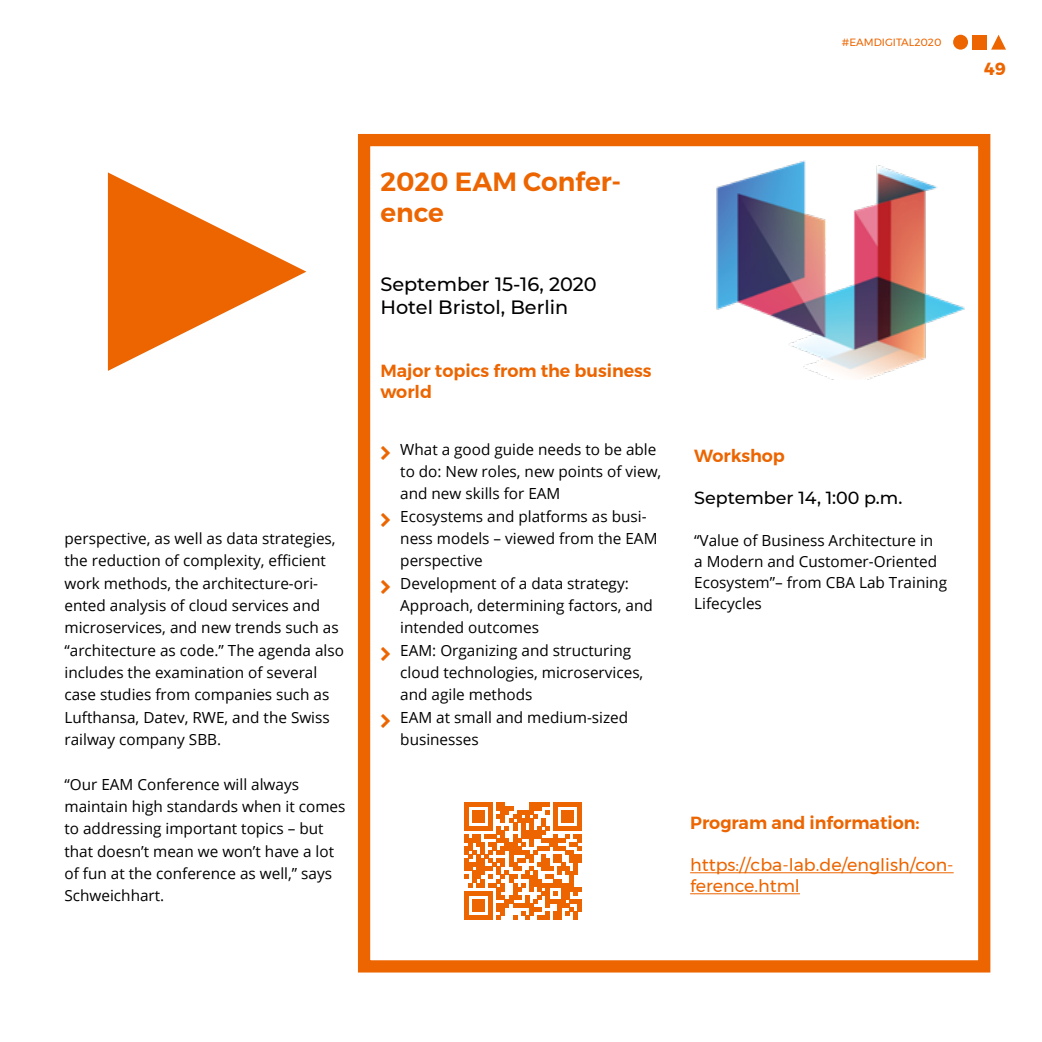
<style>
.page{position:relative;width:1042px;height:1042px;background:#fff}
.page>*{position:absolute;margin:0;border:0;box-sizing:border-box;transform-origin:0 0}
.t1{font:600 26.25px/31.5px "Montserrat";color:#ec6500}
.t2{font:500 19.25px/23.1px "Montserrat";color:#000}
.t3{font:600 17.5px/21px "Montserrat";color:#ec6500}
.t4{font:17.5px/21px "Montserrat";color:#ec6500}
.t5{font:500 17.5px "Montserrat";color:#000}
.t6{font:700 17.5px "Montserrat";color:#ec6500}
.t7{font:15.4px/22.4px "Open Sans";color:#000}
.t8{font:10.5px "Montserrat";color:#ec6500}
</style>
<div class="page">
<div style="left:953px;top:35px;width:15px;height:15px;background:#ec6500;border-radius:50%"></div>
<div style="left:972px;top:35px;width:15px;height:15px;background:#ec6500"></div>
<svg style="left:991px;top:35px;width:15px;height:15px"></svg>
<div style="left:358px;top:134px;width:632px;height:838px;border:12px solid #ec6500"></div>
<img style="left:694px;top:136px;width:281px;height:243px">
<hr style="left:690px;top:872px;width:263px;height:1px;background:#ec6500">
<hr style="left:690px;top:893px;width:110px;height:1px;background:#ec6500">
<svg style="left:108px;top:172px;width:198px;height:199px"></svg>
<svg style="left:465px;top:802px;width:116px;height:117px"></svg>
<hr style="left:577px;top:899px;width:4px;height:12px;background:#ec6500">
<p class="t8" style="left:856px;top:34px;width:87px">WORKSTREAMS</p>
<p class="t8" style="left:842px;top:34px;width:101px">#EAMDIGI AL2020</p>
<p class="t6" style="left:984px;top:55px;width:23px">49</p>
<p class="t7" style="left:64px;top:527px;width:281px">perspective, as well as data strategies, the reduction of complexity, efficient work methods, the architecture-ori&shy;ented analysis of cloud services and microservices, and new trends such as “architecture as code.” The agenda also includes the examination of several case studies from companies such as Lufthansa, Datev, RWE, and the Swiss railway company SBB.</p>
<p class="t7" style="left:64px;top:772px;width:282px">“Our EAM Conference will always maintain high standards when it comes to addressing important topics – but that doesn’t mean we won’t have a lot of fun at the conference as well,” says<br>Schweichhart.</p>
<h1 class="t1" style="left:380px;top:166px;width:242px">2020 EAM Confer&shy;ence</h1>
<p class="t2" style="left:380px;top:272px;width:218px">September 15-16, 2020<br>Hotel Bristol, Berlin</p>
<p class="t3" style="left:380px;top:361px;width:273px">Major topics from the business world</p>
<p class="t7" style="left:400px;top:437px;width:263px">What a good guide needs to be able to do: New roles, new points of view, and new skills for EAM<br>Ecosystems and platforms as busi&shy;ness models – viewed from the EAM perspective<br>Development of a data strategy:<br>Approach, determining factors, and intended outcomes<br>EAM: Organizing and structuring cloud technologies, microservices, and agile methods<br>EAM at small and medium-sized businesses</p>
<p class="t3" style="left:694px;top:445px;width:92px">Workshop</p>
<p class="t5" style="left:694px;top:486px;width:210px">September 14, 1:00 p.m.</p>
<p class="t7" style="left:694px;top:530px;width:254px;line-height:21px">“Value of Business Architecture in<br>a Modern and Customer-Oriented<br>Ecosystem”– from CBA Lab Training<br>Lifecycles</p>
<p class="t3" style="left:690px;top:813px;width:231px">Program and information:</p>
<p class="t4" style="left:690px;top:854px;width:265px">https://cba-lab.de/english/con&shy;ference.html</p>
</div>
